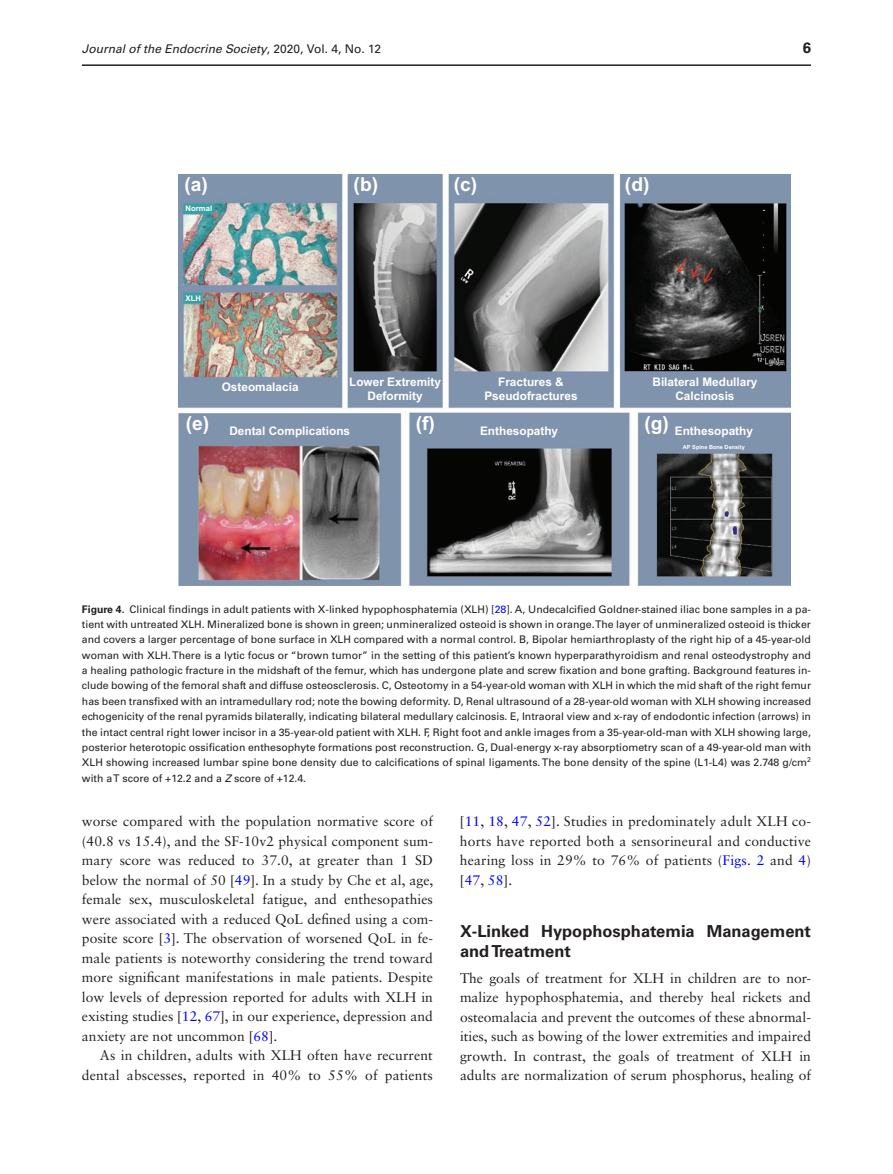
<style>
.page{position:relative;width:893px;height:1174px;background:#fff}
.page>*{position:absolute;margin:0;border:0;box-sizing:border-box;transform-origin:0 0}
.t1{font:700 19.2px "Arial";color:#fff}
.t2{font:700 16.5px/19.5px "Univers LT Std";color:#231f20}
.t3{font:700 15px "Univers LT Std";color:#231f20}
.t4{font:13.8px/19.5px "Sabon LT Std";letter-spacing:.01em;color:#231f20;text-align:justify}
.t5{font:italic 12px "Univers LT Std";color:#231f20}
.t6{font:700 11.85px/14.2px "Arial";color:#fff;text-align:center}
.t7{font:10.5px/15.3px "Univers LT Std";color:#231f20;text-align:justify}
.t8{font:700 7.8px "Arial";color:#fff}
.t9{font:700 5.55px "Arial";color:#fff}
.s1{font-style:normal}
.s2{font-weight:700}
.s3{color:#00f}
.s4{font-style:italic}
</style>
<div class="page">
<hr style="left:82px;top:64px;width:729px;height:2px;background:#231f20">
<img style="left:178px;top:174px;width:612px;height:411px">
<p class="t5" style="left:82px;top:42px;width:301px">Journal of the Endocrine Society<span class="s1">, 2020, Vol. 4, No. 12</span></p>
<h3 class="t3" style="left:803px;top:39px;width:10px">6</h3>
<h1 class="t1" style="left:184px;top:172px;width:25px">(a)</h1>
<p class="t8" style="left:186px;top:203px;width:28px">Normal</p>
<p class="t8" style="left:186px;top:293px;width:17px">XLH</p>
<h1 class="t1" style="left:354px;top:172px;width:26px">(b)</h1>
<h1 class="t1" style="left:454px;top:172px;width:25px">(c)</h1>
<h1 class="t1" style="left:625px;top:172px;width:26px">(d)</h1>
<p class="t6" style="left:349px;top:375px;width:93px">Lower Extremity<br>Deformity</p>
<p class="t6" style="left:484px;top:375px;width:95px">Fractures &amp;<br>Pseudofractures</p>
<p class="t6" style="left:652px;top:375px;width:107px">Bilateral Medullary<br>Calcinosis</p>
<p class="t6" style="left:480px;top:424px;width:80px">Enthesopathy</p>
<p class="t6" style="left:675px;top:424px;width:80px">Enthesopathy</p>
<p class="t9" style="left:683px;top:443px;width:63px">AP Spine Bone Density</p>
<p class="t6" style="left:222px;top:380px;width:78px">Osteomalacia</p>
<p class="t6" style="left:229px;top:424px;width:122px">Dental Complications</p>
<h1 class="t1" style="left:186px;top:410px;width:25px">(e)</h1>
<h1 class="t1" style="left:416px;top:410px;width:21px">(f)</h1>
<h1 class="t1" style="left:644px;top:410px;width:26px">(g)</h1>
<p class="t7" style="left:82px;top:601px;width:731px"><span class="s2">Figure 4.</span> Clinical findings in adult patients with X-linked hypophosphatemia (XLH) [<span class="s3">28</span>]. A, Undecalcified Goldner-stained iliac bone samples in a pa&shy;tient with untreated XLH. Mineralized bone is shown in green; unmineralized osteoid is shown in orange. The layer of unmineralized osteoid is thicker and covers a larger percentage of bone surface in XLH compared with a normal control. B, Bipolar hemiarthroplasty of the right hip of a 45-year-old woman with XLH. There is a lytic focus or “brown tumor” in the setting of this patient’s known hyperparathyroidism and renal osteodystrophy and a healing pathologic fracture in the midshaft of the femur, which has undergone plate and screw fixation and bone grafting. Background features in&shy;clude bowing of the femoral shaft and diffuse osteosclerosis. C, Osteotomy in a 54-year-old woman with XLH in which the mid shaft of the right femur has been transfixed with an intramedullary rod; note the bowing deformity. D, Renal ultrasound of a 28-year-old woman with XLH showing increased echogenicity of the renal pyramids bilaterally, indicating bilateral medullary calcinosis. E, Intraoral view and x-ray of endodontic infection (arrows) in the intact central right lower incisor in a 35-year-old patient with XLH. F, Right foot and ankle images from a 35-year-old-man with XLH showing large, posterior heterotopic ossification enthesophyte formations post reconstruction. G, Dual-energy x-ray absorptiometry scan of a 49-year-old man with XLH showing increased lumbar spine bone density due to calcifications of spinal ligaments. The bone density of the spine (L1-L4) was 2.748 g/cm<sup>2 </sup>with a T score of +12.2 and a <span class="s4">Z</span> score of +12.4.</p>
<p class="t4" style="left:82px;top:811px;width:353px">worse compared with the population normative score of (40.8 vs 15.4), and the SF-10v2 physical component sum&shy;mary score was reduced to 37.0, at greater than 1 SD below the normal of 50 [<span class="s3">49</span>]. In a study by Che et al, age, female sex, musculoskeletal fatigue, and enthesopathies were associated with a reduced QoL defined using a com&shy;posite score [<span class="s3">3</span>]. The observation of worsened QoL in fe&shy;male patients is noteworthy considering the trend toward more significant manifestations in male patients. Despite low levels of depression reported for adults with XLH in existing studies [<span class="s3">12</span>, <span class="s3">67</span>], in our experience, depression and anxiety are not uncommon [<span class="s3">68</span>].</p>
<h3 class="t4" style="left:82px;top:1045px;width:352px;text-align:right">As in children, adults with XLH often have recurrent dental abscesses, reported in 40% to 55% of patients</h3>
<h3 class="t4" style="left:460px;top:811px;width:353px">[<span class="s3">11</span>, <span class="s3">18</span>, <span class="s3">47</span>, <span class="s3">52</span>]. Studies in predominately adult XLH co&shy;horts have reported both a sensorineural and conductive hearing loss in 29% to 76% of patients (<span class="s3">Figs. 2</span> and <span class="s3">4</span>) [<span class="s3">47</span>, <span class="s3">58</span>].</h3>
<h2 class="t2" style="left:460px;top:922px;width:352px">X-Linked Hypophosphatemia Management and Treatment</h2>
<p class="t4" style="left:460px;top:967px;width:353px">The goals of treatment for XLH in children are to nor&shy;malize hypophosphatemia, and thereby heal rickets and osteomalacia and prevent the outcomes of these abnormal&shy;ities, such as bowing of the lower extremities and impaired growth. In contrast, the goals of treatment of XLH in adults are normalization of serum phosphorus, healing of</p>
</div>
